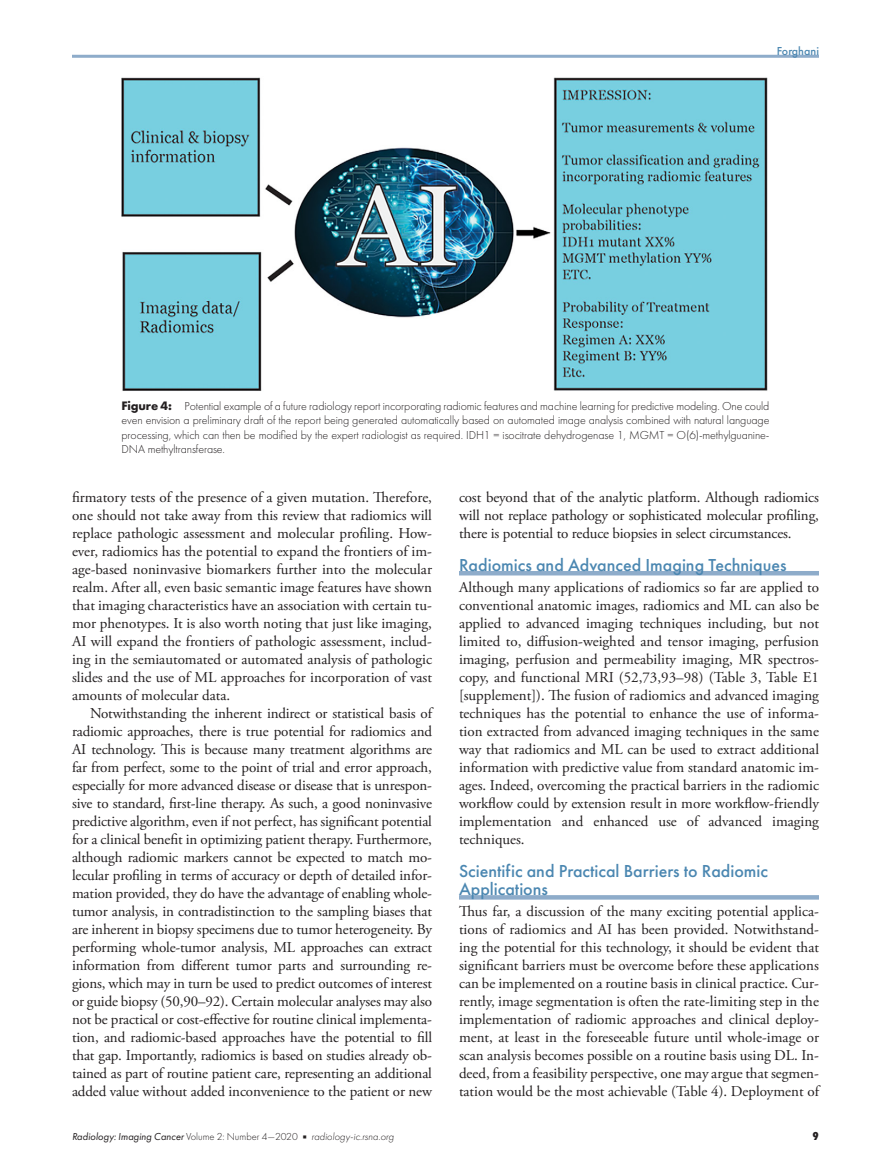
<style>
.page{position:relative;width:891px;height:1175px;background:#fff}
.page>*{position:absolute;margin:0;border:0;box-sizing:border-box;transform-origin:0 0}
.t1{font:500 18px/18px "Futura PT";color:#4b87b1}
.t2{font:15px/18px "Adobe Garamond Pro";color:#231f20;text-align:justify}
.t3{font:300 12px/14.4px "Futura PT";letter-spacing:-.01em;color:#231f20;text-align:justify}
.t4{font:500 12px "Futura PT";color:#4b87b1}
.t5{font:800 12px "Futura PT Cond";color:#231f20}
.t6{font:italic 10.5px "Futura PT";color:#231f20}
.s1{font-weight:700;font-size:12.75px}
.s2{font-weight:300;font-style:normal}
.s3{font-family:"Universal Newswith Comm Pi";font-style:normal;font-size:6px}
.s4{font-weight:300}
</style>
<div class="page">
<hr style="left:72px;top:55px;width:747px;height:3px;background:#8eacca">
<hr style="left:459px;top:571px;width:360px;height:4px;background:#8eacca">
<svg style="left:459px;top:895px;width:360px;height:4px"></svg>
<img style="left:122px;top:77px;width:646px;height:314px">
<p class="t4" style="left:777px;top:44px;width:44px">Forghani</p>
<p class="t3" style="left:122px;top:399px;width:650px"><span class="s1">Figure 4:</span> Potential example of a future radiology report incorporating radiomic features and machine learning for predictive modeling. One could even envision a preliminary draft of the report being generated automatically based on automated image analysis combined with natural language processing, which can then be modified by the expert radiologist as required. IDH1 = isocitrate dehydrogenase 1, MGMT = O(6)-methylguanine-DNA methyltransferase.</p>
<p class="t2" style="left:72px;top:489px;width:362px">firmatory tests of the presence of a given mutation. Therefore, one should not take away from this review that radiomics will replace pathologic assessment and molecular profiling. How&shy;ever, radiomics has the potential to expand the frontiers of im&shy;age-based noninvasive biomarkers further into the molecular realm. After all, even basic semantic image features have shown that imaging characteristics have an association with certain tu&shy;mor phenotypes. It is also worth noting that just like imaging, AI will expand the frontiers of pathologic assessment, includ&shy;ing in the semiautomated or automated analysis of pathologic slides and the use of ML approaches for incorporation of vast amounts of molecular data.</p>
<p class="t2" style="left:72px;top:705px;width:362px;text-indent:18px">Notwithstanding the inherent indirect or statistical basis of radiomic approaches, there is true potential for radiomics and AI technology. This is because many treatment algorithms are far from perfect, some to the point of trial and error approach, especially for more advanced disease or disease that is unrespon&shy;sive to standard, first-line therapy. As such, a good noninvasive predictive algorithm, even if not perfect, has significant potential for a clinical benefit in optimizing patient therapy. Furthermore, although radiomic markers cannot be expected to match mo&shy;lecular profiling in terms of accuracy or depth of detailed infor&shy;mation provided, they do have the advantage of enabling whole&shy;tumor analysis, in contradistinction to the sampling biases that are inherent in biopsy specimens due to tumor heterogeneity. By performing whole-tumor analysis, ML approaches can extract information from different tumor parts and surrounding re&shy;gions, which may in turn be used to predict outcomes of interest or guide biopsy (50,90–92). Certain molecular analyses may also not be practical or cost-effective for routine clinical implementa&shy;tion, and radiomic-based approaches have the potential to fill that gap. Importantly, radiomics is based on studies already ob&shy;tained as part of routine patient care, representing an additional added value without added inconvenience to the patient or new</p>
<p class="t2" style="left:459px;top:489px;width:362px">cost beyond that of the analytic platform. Although radiomics will not replace pathology or sophisticated molecular profiling, there is potential to reduce biopsies in select circumstances.</p>
<p class="t1" style="left:459px;top:556px;width:329px">Radiomics and Advanced Imaging Techniques</p>
<p class="t2" style="left:459px;top:579px;width:362px">Although many applications of radiomics so far are applied to conventional anatomic images, radiomics and ML can also be applied to advanced imaging techniques including, but not limited to, diffusion-weighted and tensor imaging, perfusion imaging, perfusion and permeability imaging, MR spectros&shy;copy, and functional MRI (52,73,93–98) (Table 3, Table E1 [supplement]). The fusion of radiomics and advanced imaging techniques has the potential to enhance the use of informa&shy;tion extracted from advanced imaging techniques in the same way that radiomics and ML can be used to extract additional information with predictive value from standard anatomic im&shy;ages. Indeed, overcoming the practical barriers in the radiomic workflow could by extension result in more workflow-friendly implementation and enhanced use of advanced imaging techniques.</p>
<p class="t1" style="left:459px;top:862px;width:311px">Scientific and Practical Barriers to Radiomic<br>Applications</p>
<p class="t2" style="left:459px;top:903px;width:362px">Thus far, a discussion of the many exciting potential applica&shy;tions of radiomics and AI has been provided. Notwithstand&shy;ing the potential for this technology, it should be evident that significant barriers must be overcome before these applications can be implemented on a routine basis in clinical practice. Cur&shy;rently, image segmentation is often the rate-limiting step in the implementation of radiomic approaches and clinical deploy&shy;ment, at least in the foreseeable future until whole-image or scan analysis becomes possible on a routine basis using DL. In&shy;deed, from a feasibility perspective, one may argue that segmen&shy;tation would be the most achievable (Table 4). Deployment of</p>
<p class="t6" style="left:72px;top:1130px;width:324px">Radiology: Imaging Cancer <span class="s2">Volume 2: Number 4—2020</span> <span class="s3">n</span> <span class="s4">radiology-ic.rsna.org</span></p>
<p class="t5" style="left:813px;top:1128px;width:8px">9</p>
</div>
